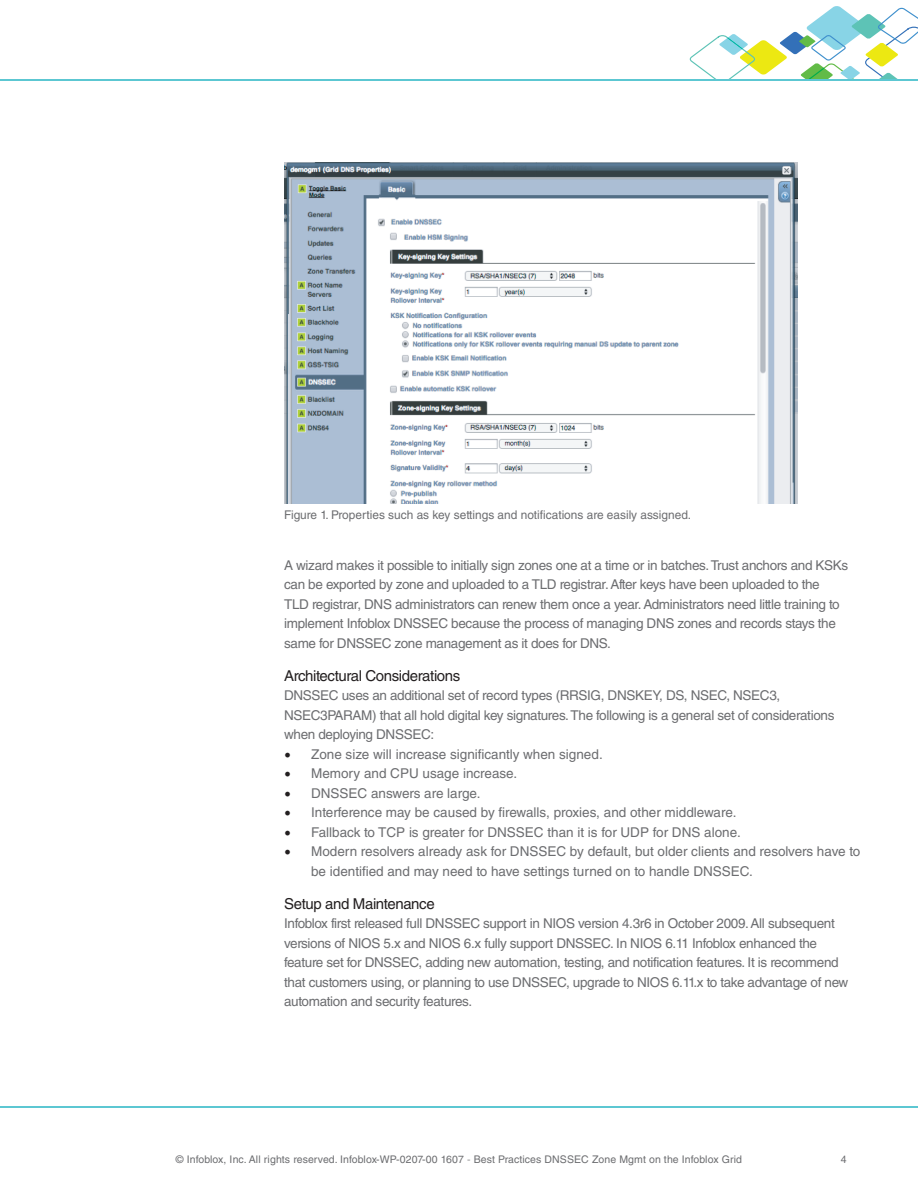
<style>
.page{position:relative;width:918px;height:1188px;background:#fff}
.page>*{position:absolute;margin:0;border:0;box-sizing:border-box;transform-origin:0 0}
.subhead3{font:15px "Helvetica LT Std";letter-spacing:-.025em;color:#231f20}
.subhead3-2{font:13.5px/19.5px "Helvetica LT Std";letter-spacing:-.025em;color:#6c6d70}
.subhead3-3{font:13.5px/19.5px "Helvetica LT Std";color:#6c6d70}
.subhead2{font:12px "Helvetica LT Std";color:#6c6d70}
.t1{font:10.5px "Helvetica LT Std";letter-spacing:.01em;color:#6c6d70}
.s1{font-family:"Minion Pro";font-size:18px;color:#231f20}
.s2{color:#969697}
</style>
<div class="page">
<hr style="left:0;top:1106px;width:918px;height:1px;background:#5cc7d2">
<svg style="left:690px;top:6px;width:228px;height:74px"></svg>
<hr style="left:0;top:80px;width:918px;height:1px;background:#5cc7d2">
<img style="left:284px;top:162px;width:514px;height:341px">
<p class="subhead2" style="left:284px;top:508px;width:409px">Figure 1. Properties such as key settings and notifications are easily assigned.</p>
<p class="subhead3-2" style="left:284px;top:555px;width:566px">A wizard makes it possible to initially sign zones one at a time or in batches. Trust anchors and KSKs can be exported by zone and uploaded to a TLD registrar. After keys have been uploaded to the<br>TLD registrar, DNS administrators can renew them once a year. Administrators need little training to implement Infoblox DNSSEC because the process of managing DNS zones and records stays the same for DNSSEC zone management as it does for DNS.</p>
<p class="subhead3" style="left:284px;top:667px;width:178px">Architectural Considerations</p>
<p class="subhead3-2" style="left:284px;top:686px;width:552px">DNSSEC uses an additional set of record types (RRSIG, DNSKEY, DS, NSEC, NSEC3,<br>NSEC3PARAM) that all hold digital key signatures. The following is a general set of considerations when deploying DNSSEC:</p>
<p class="subhead3-3" style="left:284px;top:744px;width:320px"><span class="s1">•</span> Zone size will increase significantly when signed.</p>
<p class="subhead3-3" style="left:284px;top:764px;width:235px"><span class="s1">•</span> Memory and CPU usage increase.</p>
<p class="subhead3-3" style="left:284px;top:783px;width:198px"><span class="s1">•</span> DNSSEC answers are large.</p>
<p class="subhead3-3" style="left:284px;top:803px;width:454px"><span class="s1">•</span> Interference may be caused by firewalls, proxies, and other middleware.</p>
<p class="subhead3-3" style="left:284px;top:822px;width:458px"><span class="s1">•</span> Fallback to TCP is greater for DNSSEC than it is for UDP for DNS alone.</p>
<p class="subhead3-3" style="left:311px;top:842px;width:551px;text-indent:-27px"><span class="s1">•</span> Modern resolvers already ask for DNSSEC by default, but older clients and resolvers have to be identified and may need to have settings turned on to handle DNSSEC.</p>
<p class="subhead3" style="left:284px;top:895px;width:152px">Setup and Maintenance</p>
<p class="subhead3-2" style="left:284px;top:914px;width:566px">Infoblox first released full DNSSEC support in NIOS version 4.3r6 in October 2009. All subsequent versions of NIOS 5.x and NIOS 6.x fully support DNSSEC. In NIOS 6.11 Infoblox enhanced the feature set for DNSSEC, adding new automation, testing, and notification features. It is recommend that customers using, or planning to use DNSSEC, upgrade to NIOS 6.11.x to take advantage of new automation and security features.</p>
<p class="t1" style="left:176px;top:1153px;width:568px">© Infoblox, Inc. All rights reserved. Infoblox-WP-0207-00 1607 <span class="s2">-</span> Best Practices DNSSEC Zone Mgmt on the Infoblox Grid</p>
<p class="t1" style="left:841px;top:1153px;width:7px">4</p>
</div>
